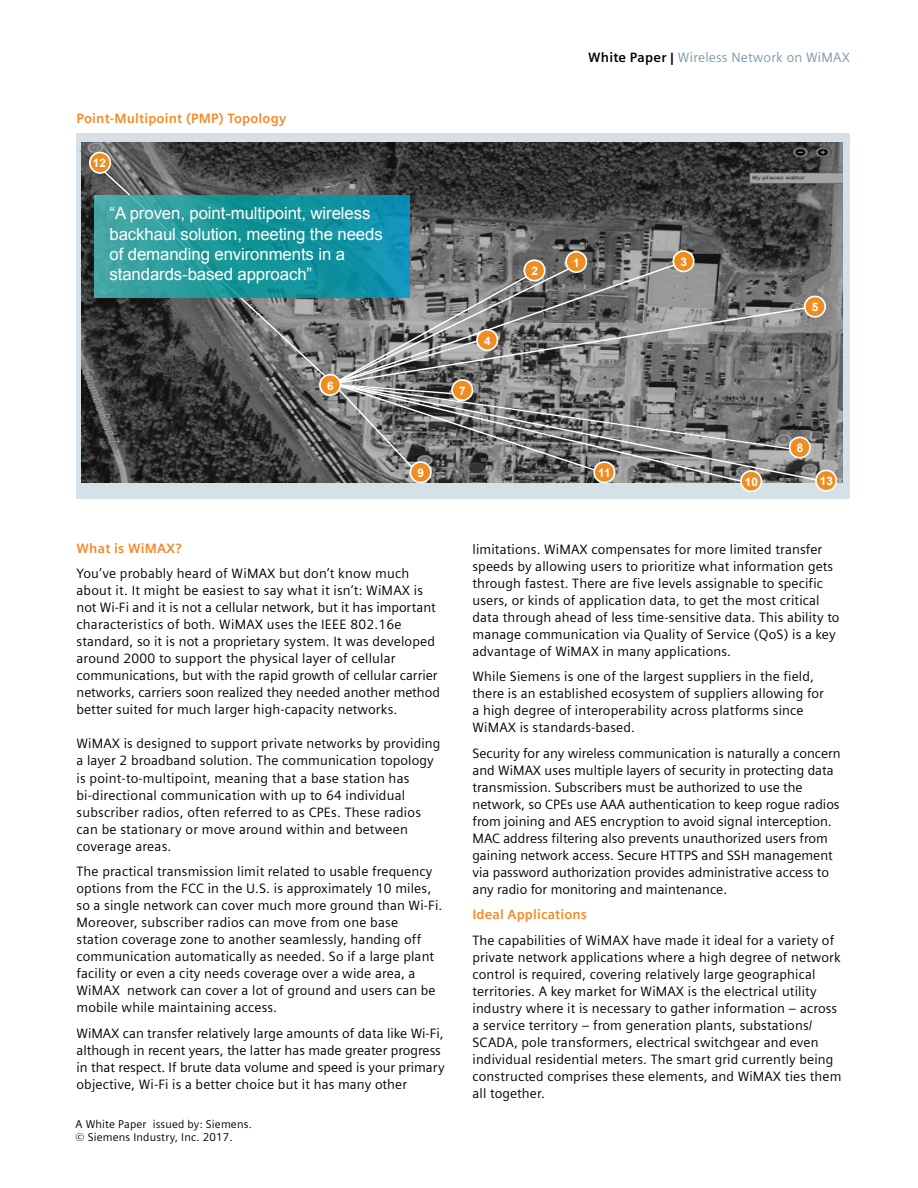
<style>
.page{position:relative;width:918px;height:1188px;background:#fff}
.page>*{position:absolute;margin:0;border:0;box-sizing:border-box;transform-origin:0 0}
.t1{font:16.8px/20.1px "Arial";letter-spacing:-.005em;color:#fff}
.t2{font:13.5px/17px "Siemens Sans OT";letter-spacing:.01em;color:#000}
.t3{font:700 13.5px "Siemens Sans OT";letter-spacing:.015em;color:#f6861f}
.t4{font:13.5px "Siemens Sans OT";letter-spacing:.015em;color:#7b9aa9}
.t5{font:700 11.7px "Arial";color:#fff}
.t6{font:11.25px/13.5px "Siemens Sans OT";letter-spacing:.015em;color:#000}
.s1{font-weight:700;color:#000}
</style>
<div class="page">
<div style="left:77px;top:133px;width:773px;height:365px;background:#d5e1e7"></div>
<img style="left:81px;top:142px;width:762px;height:340px">
<svg style="left:80px;top:150px;width:253px;height:234px;background:#494a4b"></svg>
<svg style="left:88px;top:157px;width:247px;height:229px;background:#525454"></svg>
<svg style="left:331px;top:262px;width:480px;height:221px;background:#7c7c7c"></svg>
<svg style="left:332px;top:382px;width:496px;height:102px;background:#787878"></svg>
<div style="left:90px;top:153px;width:20px;height:20px;background:#ef8d21;border-radius:50%"></div>
<div style="left:89px;top:152px;width:22px;height:22px;border:2px solid #fff;border-radius:50%"></div>
<div style="left:524px;top:260px;width:21px;height:21px;background:#ef8d21;border-radius:50%"></div>
<div style="left:523px;top:259px;width:23px;height:23px;border:2px solid #fff;border-radius:50%"></div>
<div style="left:566px;top:252px;width:20px;height:20px;background:#ef8d21;border-radius:50%"></div>
<div style="left:565px;top:251px;width:22px;height:22px;border:2px solid #fff;border-radius:50%"></div>
<div style="left:673px;top:251px;width:21px;height:21px;background:#ef8d21;border-radius:50%"></div>
<div style="left:672px;top:250px;width:23px;height:22px;border:2px solid #fff;border-radius:50%"></div>
<div style="left:805px;top:296px;width:20px;height:21px;background:#ef8d21;border-radius:50%"></div>
<div style="left:804px;top:296px;width:22px;height:22px;border:2px solid #fff;border-radius:50%"></div>
<div style="left:816px;top:470px;width:20px;height:21px;background:#ef8d21;border-radius:50%"></div>
<div style="left:815px;top:470px;width:22px;height:22px;border:2px solid #fff;border-radius:50%"></div>
<div style="left:790px;top:437px;width:20px;height:21px;background:#ef8d21;border-radius:50%"></div>
<div style="left:789px;top:436px;width:22px;height:23px;border:2px solid #fff;border-radius:50%"></div>
<div style="left:741px;top:471px;width:20px;height:20px;background:#ef8d21;border-radius:50%"></div>
<div style="left:740px;top:470px;width:22px;height:22px;border:2px solid #fff;border-radius:50%"></div>
<div style="left:594px;top:462px;width:21px;height:20px;background:#ef8d21;border-radius:50%"></div>
<div style="left:593px;top:461px;width:22px;height:22px;border:2px solid #fff;border-radius:50%"></div>
<div style="left:477px;top:330px;width:20px;height:20px;background:#ef8d21;border-radius:50%"></div>
<div style="left:476px;top:329px;width:22px;height:22px;border:2px solid #fff;border-radius:50%"></div>
<div style="left:410px;top:462px;width:21px;height:20px;background:#ef8d21;border-radius:50%"></div>
<div style="left:410px;top:461px;width:22px;height:22px;border:2px solid #fff;border-radius:50%"></div>
<div style="left:452px;top:380px;width:20px;height:20px;background:#ef8d21;border-radius:50%"></div>
<div style="left:451px;top:379px;width:22px;height:22px;border:2px solid #fff;border-radius:50%"></div>
<div style="left:320px;top:375px;width:20px;height:20px;background:#ef8d21;border-radius:50%"></div>
<div style="left:319px;top:374px;width:22px;height:22px;border:2px solid #fff;border-radius:50%"></div>
<img style="left:94px;top:196px;width:316px;height:101px">
<p class="t3" style="left:77px;top:111px;width:211px">Point-Multipoint (PMP) Topology</p>
<p class="t5" style="left:93px;top:156px;width:15px">12</p>
<p class="t1" style="left:110px;top:204px;width:275px">“A proven, point-multipoint, wireless backhaul solution, meeting the needs of demanding environments in a standards-based approach”</p>
<p class="t5" style="left:327px;top:378px;width:8px">6</p>
<p class="t5" style="left:418px;top:465px;width:8px">9</p>
<p class="t5" style="left:459px;top:383px;width:8px">7</p>
<p class="t5" style="left:484px;top:333px;width:8px">4</p>
<p class="t4" style="left:588px;top:50px;width:263px"><span class="s1">White Paper |</span> Wireless Network on WiMAX</p>
<p class="t5" style="left:531px;top:263px;width:8px">2</p>
<p class="t5" style="left:573px;top:255px;width:8px">1</p>
<p class="t5" style="left:680px;top:254px;width:8px">3</p>
<p class="t5" style="left:598px;top:465px;width:14px">11</p>
<p class="t5" style="left:812px;top:299px;width:8px">5</p>
<p class="t5" style="left:745px;top:474px;width:15px">10</p>
<p class="t5" style="left:797px;top:440px;width:8px">8</p>
<p class="t5" style="left:820px;top:473px;width:15px">13</p>
<p class="t3" style="left:77px;top:541px;width:107px">What is WiMAX?</p>
<p class="t2" style="left:77px;top:565px;width:365px">You’ve probably heard of WiMAX but don’t know much about it. It might be easiest to say what it isn’t: WiMAX is not Wi-Fi and it is not a cellular network, but it has important characteristics of both. WiMAX uses the IEEE 802.16e standard, so it is not a proprietary system. It was developed around 2000 to support the physical layer of cellular communications, but with the rapid growth of cellular carrier networks, carriers soon realized they needed another method better suited for much larger high-capacity networks.</p>
<p class="t2" style="left:77px;top:735px;width:366px">WiMAX is designed to support private networks by providing a layer 2 broadband solution. The communication topology is point-to-multipoint, meaning that a base station has bi-directional communication with up to 64 individual subscriber radios, often referred to as CPEs. These radios can be stationary or move around within and between coverage areas.</p>
<p class="t2" style="left:77px;top:863px;width:367px">The practical transmission limit related to usable frequency options from the FCC in the U.S. is approximately 10 miles, so a single network can cover much more ground than Wi-Fi.<br>Moreover, subscriber radios can move from one base station coverage zone to another seamlessly, handing off communication automatically as needed. So if a large plant facility or even a city needs coverage over a wide area, a WiMAX network can cover a lot of ground and users can be mobile while maintaining access.</p>
<p class="t2" style="left:77px;top:1025px;width:370px">WiMAX can transfer relatively large amounts of data like Wi-Fi, although in recent years, the latter has made greater progress in that respect. If brute data volume and speed is your primary objective, Wi-Fi is a better choice but it has many other</p>
<p class="t6" style="left:76px;top:1117px;width:178px">A White Paper issued by: Siemens. © Siemens Industry, Inc. 2017.</p>
<p class="t2" style="left:473px;top:541px;width:369px">limitations. WiMAX compensates for more limited transfer speeds by allowing users to prioritize what information gets through fastest. There are five levels assignable to specific users, or kinds of application data, to get the most critical data through ahead of less time-sensitive data. This ability to manage communication via Quality of Service (QoS) is a key advantage of WiMAX in many applications.</p>
<p class="t2" style="left:473px;top:668px;width:353px">While Siemens is one of the largest suppliers in the field, there is an established ecosystem of suppliers allowing for a high degree of interoperability across platforms since WiMAX is standards-based.</p>
<p class="t2" style="left:473px;top:745px;width:370px">Security for any wireless communication is naturally a concern and WiMAX uses multiple layers of security in protecting data transmission. Subscribers must be authorized to use the network, so CPEs use AAA authentication to keep rogue radios from joining and AES encryption to avoid signal interception.<br>MAC address filtering also prevents unauthorized users from gaining network access. Secure HTTPS and SSH management via password authorization provides administrative access to any radio for monitoring and maintenance.</p>
<p class="t3" style="left:473px;top:907px;width:116px">Ideal Applications</p>
<p class="t2" style="left:473px;top:932px;width:370px">The capabilities of WiMAX have made it ideal for a variety of private network applications where a high degree of network control is required, covering relatively large geographical territories. A key market for WiMAX is the electrical utility industry where it is necessary to gather information – across a service territory – from generation plants, substations/ SCADA, pole transformers, electrical switchgear and even individual residential meters. The smart grid currently being constructed comprises these elements, and WiMAX ties them all together.</p>
</div>
